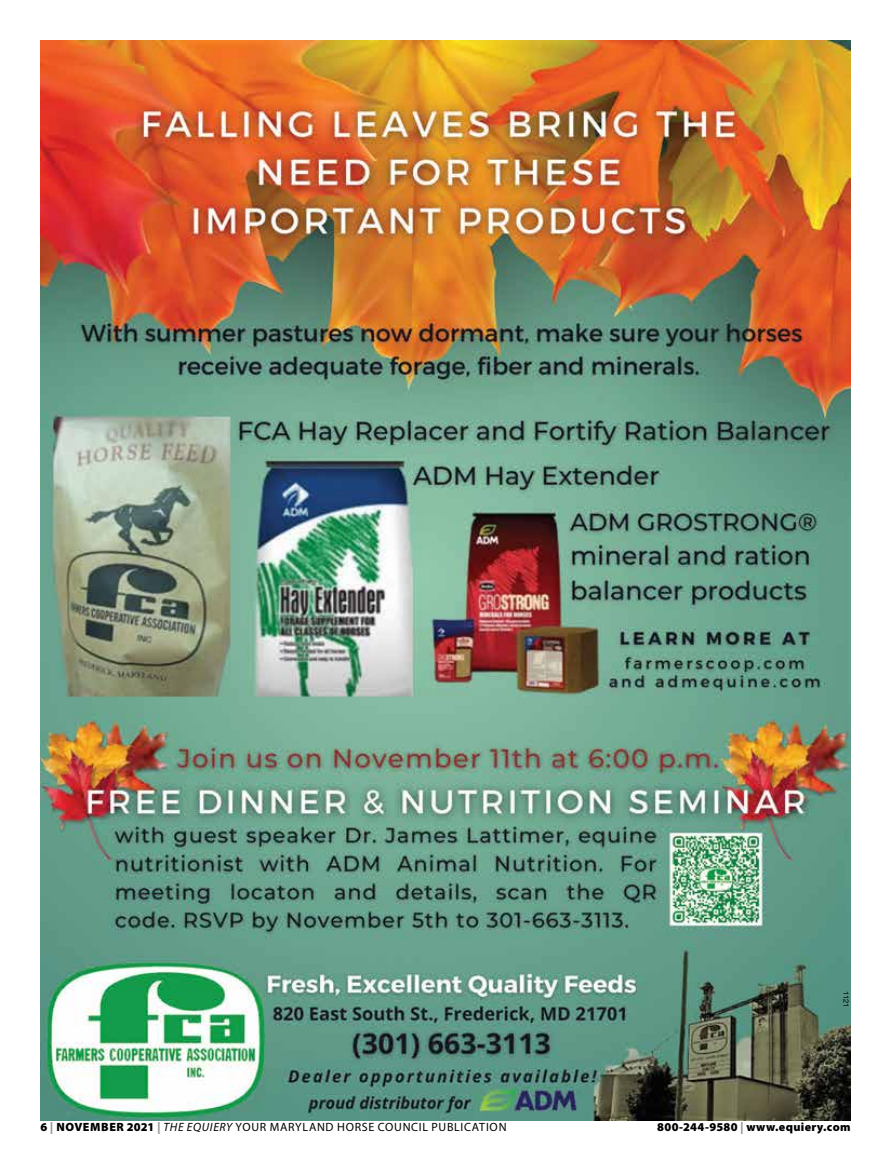
<style>
.page{position:relative;width:891px;height:1161px;background:#fff}
.page>*{position:absolute;margin:0;border:0;box-sizing:border-box;transform-origin:0 0}
.t1{font:12px "Myriad Pro";letter-spacing:.06em;color:#000}
.t2{font:900 12px "Myriad Pro";letter-spacing:.03em;color:#000}
.t3{font:7.5px "Helvetica Neue";color:#000}
.s1{font-weight:900}
.s2{font-weight:900;color:#939598}
.s3{font-style:italic}
.s4{color:#939598}
</style>
<div class="page">
<img style="left:40px;top:40px;width:810px;height:1081px">
<p class="t3" style="left:851px;top:991px;width:18px;rotate:90deg">1121</p>
<p class="t1" style="left:40px;top:1120px;width:468px"><span class="s1">6</span> <span class="s2">|</span> <span class="s1">NOVEMBER 2021</span> <span class="s2">|</span> <span class="s3">THE EQUIERY</span> YOUR MARYLAND HORSE COUNCIL PUBLICATION</p>
<p class="t2" style="left:657px;top:1120px;width:195px">800-244-9580 <span class="s4">|</span> www.equiery.com</p>
</div>
